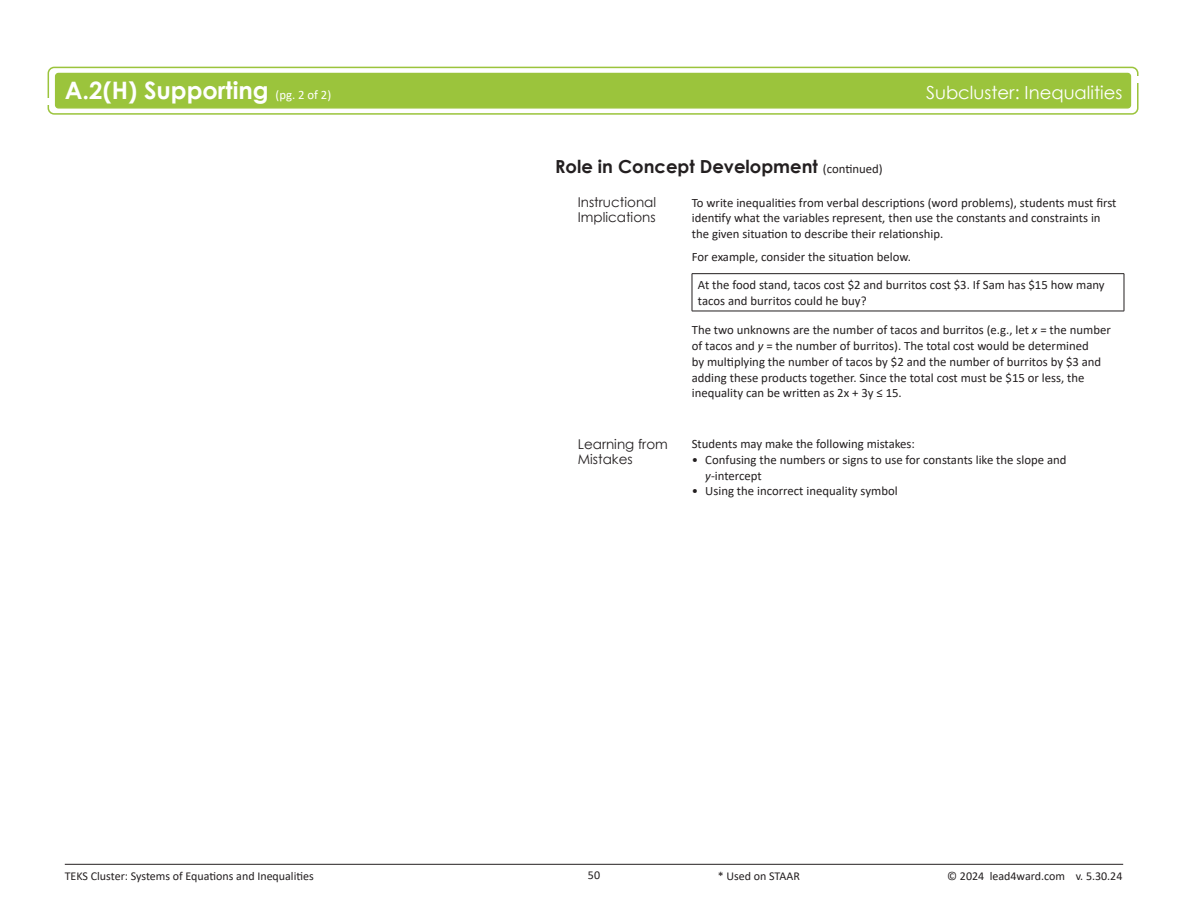
<style>
.page{position:relative;width:1188px;height:918px;background:#fff}
.page>*{position:absolute;margin:0;border:0;box-sizing:border-box;transform-origin:0 0}
.SE___and_R_or_S{font:700 24px "Century Gothic";color:#fff}
.Heading_1{font:700 18px "Century Gothic";color:#231f20}
.TEKS_Cluster_Title{font:18px "Century Gothic";color:#fff}
.Heading_2{font:13.5px/15px "Century Gothic";color:#231f20}
.t1{font:12.75px/15.8px "Calibri";color:#231f20}
.t2{font:12px "Calibri";color:#231f20}
.s1{font-family:"Calibri";font-weight:400;font-size:12.75px}
.s2{font-style:italic}
</style>
<div class="page">
<div style="left:48px;top:67px;width:1091px;height:48px;border:2px solid #9bc43c;border-radius:6px"></div>
<div style="left:56px;top:73px;width:1075px;height:35px;background:#9bc43c;border-radius:3px"></div>
<div style="left:55px;top:73px;width:1076px;height:36px;border:1px solid #9bc43c;border-radius:3px"></div>
<div style="left:38px;top:98px;width:15px;height:7px;background:#fff"></div>
<div style="left:1134px;top:76px;width:14px;height:7px;background:#fff"></div>
<hr style="left:65px;top:864px;width:1058px;height:1px;background:#231f20">
<hr style="left:692px;top:274px;width:1px;height:37px;background:#231f20">
<hr style="left:692px;top:273px;width:432px;height:1px;background:#231f20">
<hr style="left:1124px;top:274px;width:1px;height:37px;background:#231f20">
<hr style="left:692px;top:311px;width:432px;height:1px;background:#231f20">
<p class="SE___and_R_or_S" style="left:65px;top:72px;width:268px">A.2(H) Supporting <span class="s1">(pg. 2 of 2)</span></p>
<p class="TEKS_Cluster_Title" style="left:926px;top:80px;width:198px">Subcluster: Inequalities</p>
<p class="Heading_1" style="left:555px;top:153px;width:329px">Role in Concept Development <span class="s1">(continued)</span></p>
<p class="Heading_2" style="left:578px;top:195px;width:80px">Instructional<br>Implications</p>
<p class="t1" style="left:692px;top:194px;width:426px">To write inequalities from verbal descriptions (word problems), students must first identify what the variables represent, then use the constants and constraints in the given situation to describe their relationship.</p>
<p class="t1" style="left:692px;top:248px;width:221px">For example, consider the situation below.</p>
<p class="t1" style="left:698px;top:277px;width:408px">At the food stand, tacos cost $2 and burritos cost $3. If Sam has $15 how many tacos and burritos could he buy?</p>
<p class="t1" style="left:692px;top:322px;width:421px">The two unknowns are the number of tacos and burritos (e.g., let <span class="s2">x</span> = the number of tacos and <span class="s2">y</span> = the number of burritos). The total cost would be determined<br>by multiplying the number of tacos by $2 and the number of burritos by $3 and adding these products together. Since the total cost must be $15 or less, the inequality can be written as 2x + 3y ≤ 15.</p>
<p class="Heading_2" style="left:578px;top:436px;width:92px">Learning from<br>Mistakes</p>
<p class="t1" style="left:692px;top:436px;width:225px">Students may make the following mistakes:</p>
<p class="t1" style="left:705px;top:452px;width:363px;text-indent:-14px">• Confusing the numbers or signs to use for constants like the slope and <span class="s2">y</span>-intercept</p>
<p class="t1" style="left:692px;top:483px;width:207px">• Using the incorrect inequality symbol</p>
<p class="t2" style="left:65px;top:868px;width:251px">TEKS Cluster: Systems of Equations and Inequalities</p>
<p class="t2" style="left:588px;top:867px;width:14px">50</p>
<p class="t2" style="left:718px;top:868px;width:84px">* Used on STAAR</p>
<p class="t2" style="left:947px;top:868px;width:177px">© 2024 lead4ward.com v. 5.30.24</p>
</div>
